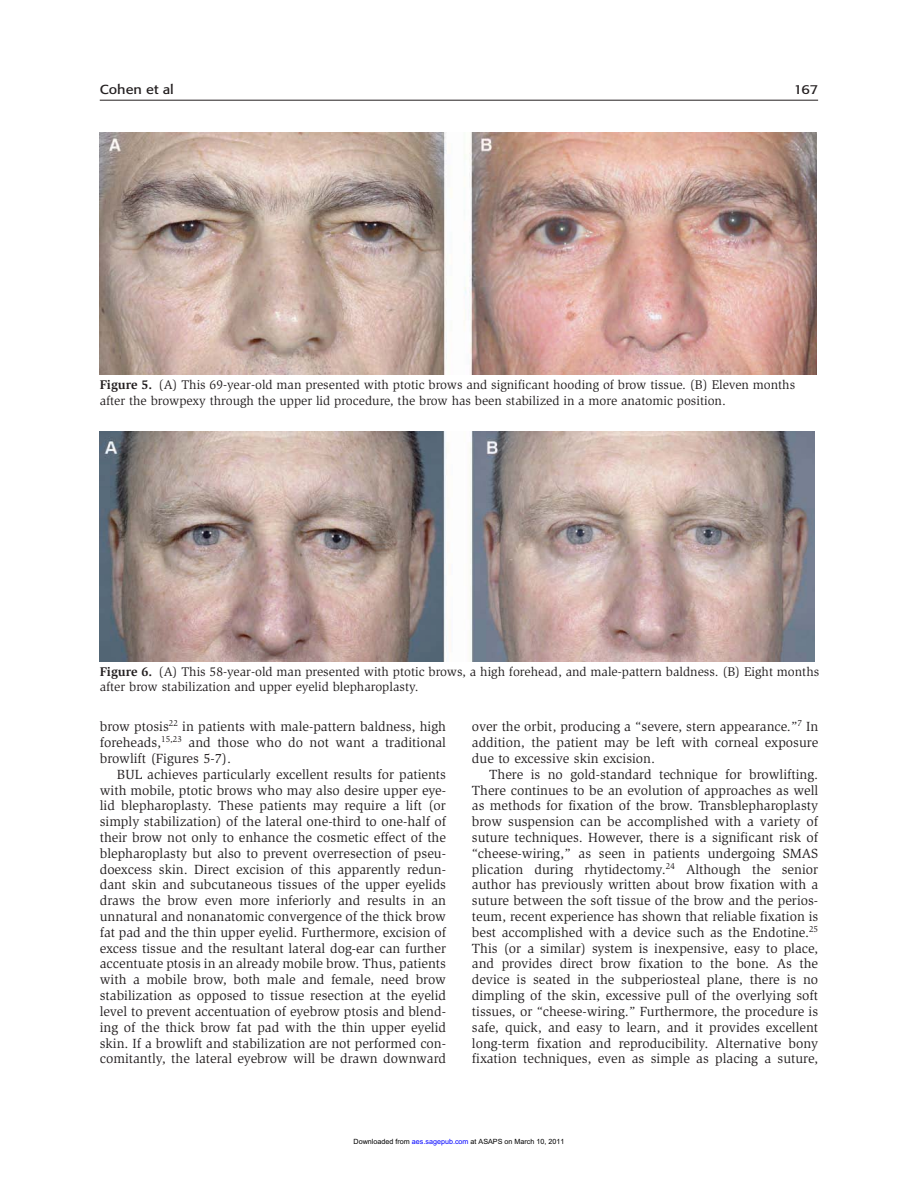
<style>
.page{position:relative;width:918px;height:1188px;background:#fff}
.page>*{position:absolute;margin:0;border:0;box-sizing:border-box;transform-origin:0 0}
.t1{font:13.65px/15.8px "Slimbach";color:#231f20;text-align:justify}
.t2{font:12.9px/15.1px "Slimbach";color:#231f20}
.t3{font:12.9px "Formata";color:#231f20;scale:1.12 1}
.t4{font:7.2px "Arial";color:#000}
.s1{font-weight:700}
.s2{color:#00f}
</style>
<div class="page">
<hr style="left:100px;top:100px;width:718px;height:1px;background:#231f20">
<img style="left:100px;top:132px;width:717px;height:242px">
<img style="left:100px;top:431px;width:714px;height:230px">
<p class="t3" style="left:100px;top:84px;width:68px">Cohen et al</p>
<p class="t3" style="left:794px;top:84px;width:23px">167</p>
<p class="t2" style="left:100px;top:379px;width:697px"><span class="s1">Figure 5.</span> (A) This 69-year-old man presented with ptotic brows and significant hooding of brow tissue. (B) Eleven months after the browpexy through the upper lid procedure, the brow has been stabilized in a more anatomic position.</p>
<p class="t2" style="left:100px;top:665px;width:721px"><span class="s1">Figure 6.</span> (A) This 58-year-old man presented with ptotic brows, a high forehead, and male-pattern baldness. (B) Eight months after brow stabilization and upper eyelid blepharoplasty.</p>
<p class="t1" style="left:100px;top:720px;width:348px">brow ptosis<sup>22</sup> in patients with male-pattern baldness, high foreheads,<sup>15,23</sup> and those who do not want a traditional browlift (Figures 5-7).</p>
<p class="t1" style="left:100px;top:767px;width:348px;text-indent:17px">BUL achieves particularly excellent results for patients with mobile, ptotic brows who may also desire upper eye&shy;lid blepharoplasty. These patients may require a lift (or simply stabilization) of the lateral one-third to one-half of their brow not only to enhance the cosmetic effect of the blepharoplasty but also to prevent overresection of pseu&shy;doexcess skin. Direct excision of this apparently redun&shy;dant skin and subcutaneous tissues of the upper eyelids draws the brow even more inferiorly and results in an unnatural and nonanatomic convergence of the thick brow fat pad and the thin upper eyelid. Furthermore, excision of excess tissue and the resultant lateral dog-ear can further accentuate ptosis in an already mobile brow. Thus, patients with a mobile brow, both male and female, need brow stabilization as opposed to tissue resection at the eyelid level to prevent accentuation of eyebrow ptosis and blend&shy;ing of the thick brow fat pad with the thin upper eyelid skin. If a browlift and stabilization are not performed con&shy;comitantly, the lateral eyebrow will be drawn downward</p>
<p class="t1" style="left:472px;top:720px;width:348px">over the orbit, producing a “severe, stern appearance.”<sup>7</sup> In addition, the patient may be left with corneal exposure due to excessive skin excision.</p>
<p class="t1" style="left:472px;top:767px;width:348px;text-indent:17px">There is no gold-standard technique for browlifting.<br>There continues to be an evolution of approaches as well as methods for fixation of the brow. Transblepharoplasty brow suspension can be accomplished with a variety of suture techniques. However, there is a significant risk of “cheese-wiring,” as seen in patients undergoing SMAS plication during rhytidectomy.<sup>24</sup> Although the senior author has previously written about brow fixation with a suture between the soft tissue of the brow and the perios&shy;teum, recent experience has shown that reliable fixation is best accomplished with a device such as the Endotine.<sup>25<br></sup>This (or a similar) system is inexpensive, easy to place, and provides direct brow fixation to the bone. As the device is seated in the subperiosteal plane, there is no dimpling of the skin, excessive pull of the overlying soft tissues, or “cheese-wiring.” Furthermore, the procedure is safe, quick, and easy to learn, and it provides excellent long-term fixation and reproducibility. Alternative bony fixation techniques, even as simple as placing a suture,</p>
<p class="t4" style="left:354px;top:1138px;width:212px">Downloaded from <span class="s2">aes.sagepub.com</span> at ASAPS on March 10, 2011</p>
</div>
